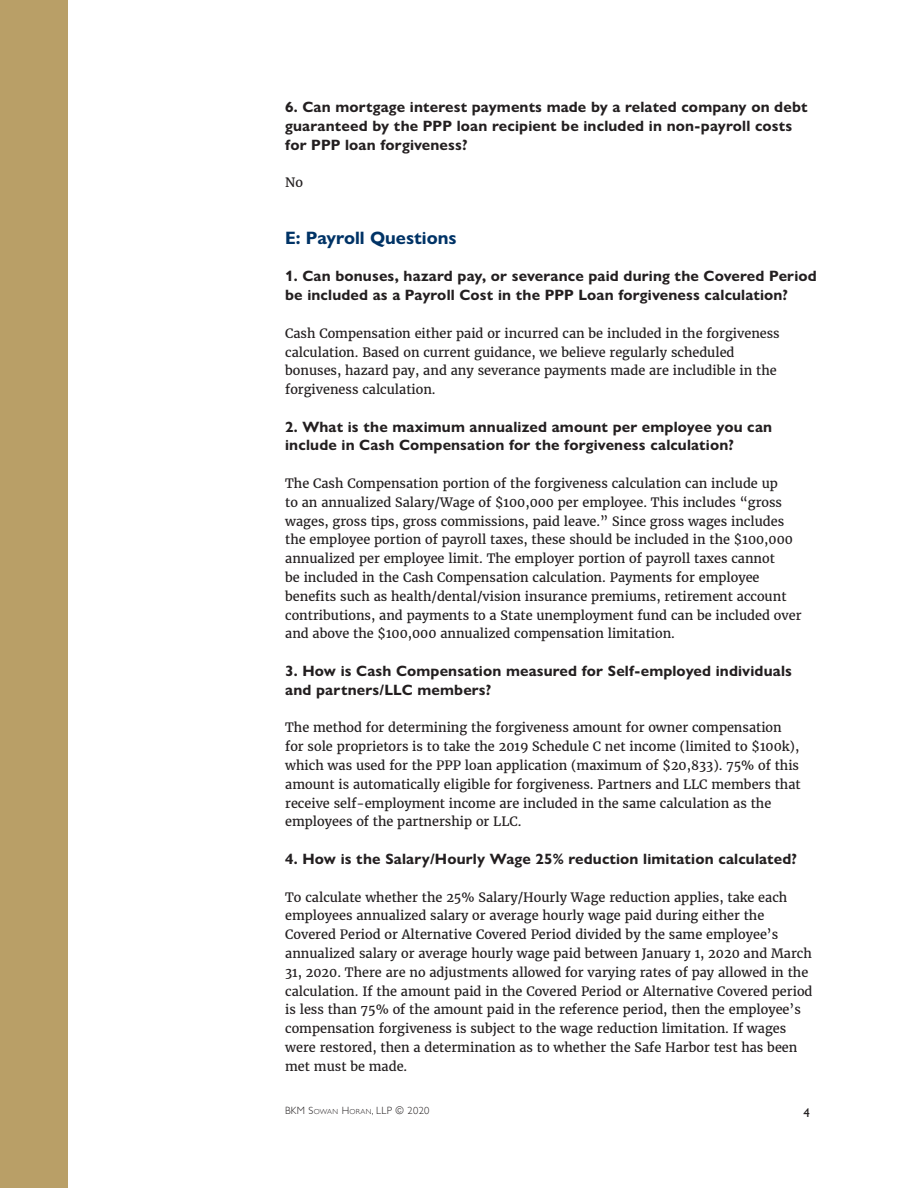
<style>
.page{position:relative;width:918px;height:1188px;background:#fff}
.page>*{position:absolute;margin:0;border:0;box-sizing:border-box;transform-origin:0 0}
.t1{font:700 18px "Gill Sans Nova";color:#036}
.t2{font:700 15px/18.8px "Gill Sans Nova";letter-spacing:.01em;color:#231f20}
.t3{font:12.75px/18.8px "Merriweather";color:#231f20}
.t4{font:12.75px "Gill Sans";color:#231f20}
.t5{font:300 10.5px "Gill Sans";letter-spacing:.03em;color:#231f20}
.s1{font-size:7.35px}
</style>
<div class="page">
<div style="left:0;top:0;width:68px;height:1188px;background:#b99f67"></div>
<p class="t2" style="left:285px;top:98px;width:524px">6. Can mortgage interest payments made by a related company on debt guaranteed by the PPP loan recipient be included in non-payroll costs for PPP loan forgiveness?</p>
<p class="t3" style="left:285px;top:173px;width:19px">No</p>
<p class="t1" style="left:285px;top:226px;width:173px">E: Payroll Questions</p>
<p class="t2" style="left:285px;top:267px;width:533px">1. Can bonuses, hazard pay, or severance paid during the Covered Period be included as a Payroll Cost in the PPP Loan forgiveness calculation?</p>
<p class="t3" style="left:285px;top:324px;width:496px">Cash Compensation either paid or incurred can be included in the forgiveness calculation. Based on current guidance, we believe regularly scheduled bonuses, hazard pay, and any severance payments made are includible in the forgiveness calculation.</p>
<p class="t2" style="left:285px;top:417px;width:489px">2. What is the maximum annualized amount per employee you can include in Cash Compensation for the forgiveness calculation?</p>
<p class="t3" style="left:285px;top:474px;width:518px">The Cash Compensation portion of the forgiveness calculation can include up<br>to an annualized Salary/Wage of $100,000 per employee. This includes “gross wages, gross tips, gross commissions, paid leave.” Since gross wages includes the employee portion of payroll taxes, these should be included in the $100,000 annualized per employee limit. The employer portion of payroll taxes cannot<br>be included in the Cash Compensation calculation. Payments for employee benefits such as health/dental/vision insurance premiums, retirement account contributions, and payments to a State unemployment fund can be included over and above the $100,000 annualized compensation limitation.</p>
<p class="t2" style="left:285px;top:662px;width:508px">3. How is Cash Compensation measured for Self-employed individuals and partners/LLC members?</p>
<p class="t3" style="left:285px;top:718px;width:517px">The method for determining the forgiveness amount for owner compensation for sole proprietors is to take the 2019 Schedule C net income (limited to $100k), which was used for the PPP loan application (maximum of $20,833). 75% of this amount is automatically eligible for forgiveness. Partners and LLC members that receive self-employment income are included in the same calculation as the employees of the partnership or LLC.</p>
<p class="t2" style="left:285px;top:849px;width:513px">4. How is the Salary/Hourly Wage 25% reduction limitation calculated?</p>
<p class="t3" style="left:285px;top:887px;width:529px">To calculate whether the 25% Salary/Hourly Wage reduction applies, take each employees annualized salary or average hourly wage paid during either the Covered Period or Alternative Covered Period divided by the same employee’s annualized salary or average hourly wage paid between January 1, 2020 and March 31, 2020. There are no adjustments allowed for varying rates of pay allowed in the calculation. If the amount paid in the Covered Period or Alternative Covered period is less than 75% of the amount paid in the reference period, then the employee’s compensation forgiveness is subject to the wage reduction limitation. If wages were restored, then a determination as to whether the Safe Harbor test has been met must be made.</p>
<p class="t5" style="left:285px;top:1103px;width:146px">BKM S<span class="s1">OWAN</span> H<span class="s1">ORAN</span>, LLP © 2020</p>
<p class="t4" style="left:804px;top:1105px;width:8px">4</p>
</div>
